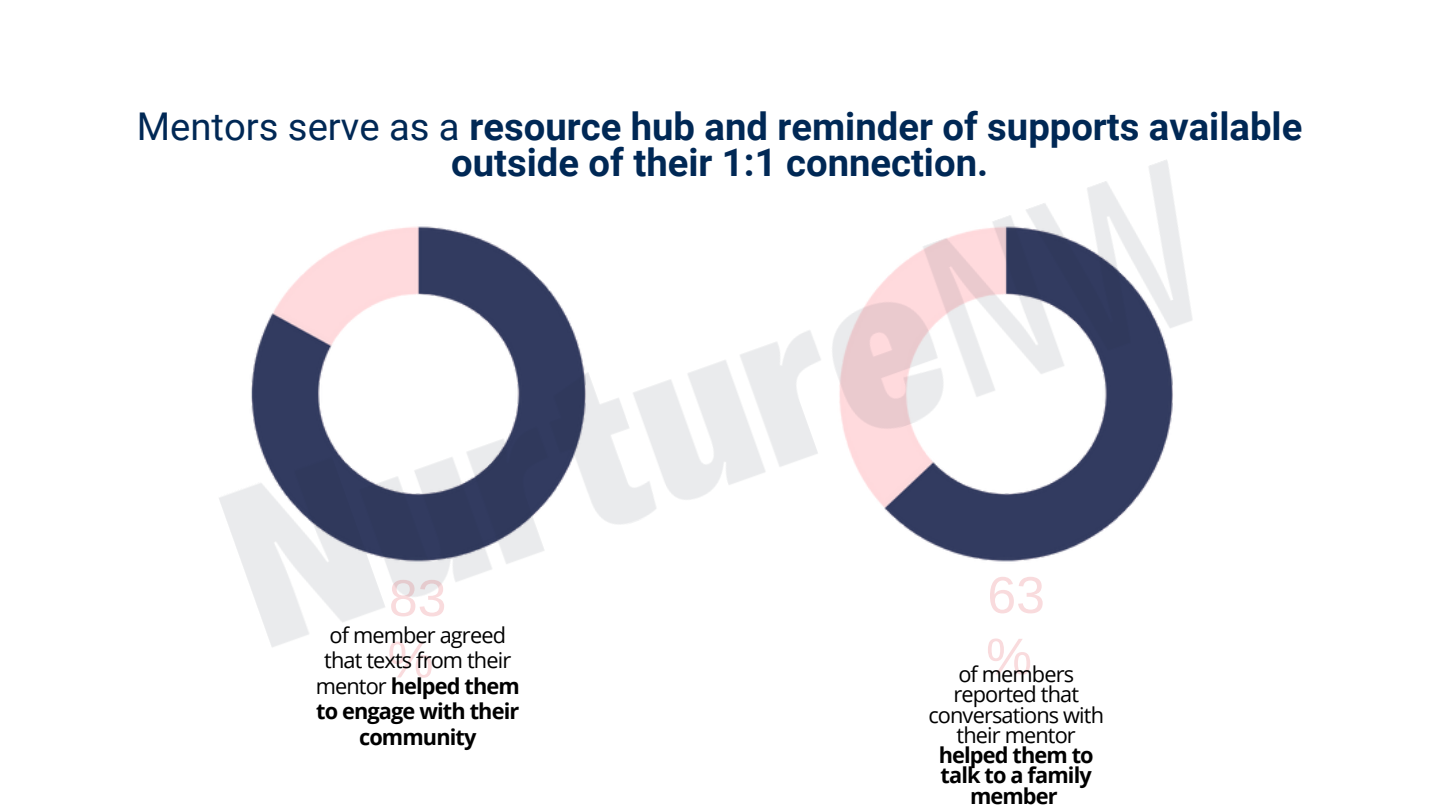
<style>
.page{position:relative;width:1440px;height:810px;background:#fff}
.page>*{position:absolute;margin:0;border:0;box-sizing:border-box;transform-origin:0 0}
.t1{font:51.8px/61.5px "Arimo";color:#f9dbdd}
.t2{font:700 38.2px/36px "Roboto";color:#002855;text-align:center}
.t3{font:21.8px/20.2px "Open Sans";letter-spacing:-.04em;color:#000;text-align:center}
.s1{font-weight:400}
.s2{font-weight:700}
</style>
<div class="page">
<img style="left:219px;top:160px;width:973px;height:487px">
<p class="t2" style="left:137px;top:109px;width:1167px"><span class="s1">Mentors serve as a</span> resource hub and reminder of supports available outside of their 1:1 connection.</p>
<p class="t1" style="left:388px;top:567px;width:60px">83 %</p>
<p class="t1" style="left:987px;top:564px;width:59px">63</p>
<p class="t3" style="left:316px;top:622px;width:206px;line-height:25.5px">of member agreed that texts from their mentor <span class="s2">helped them to engage with their community</span></p>
<p class="t1" style="left:986px;top:626px;width:48px">%</p>
<p class="t3" style="left:928px;top:684px;width:177px">reported that conversations with their mentor <span class="s2">helped them to talk to a family member</span></p>
<p class="t3" style="left:958px;top:664px;width:117px">of members</p>
</div>
